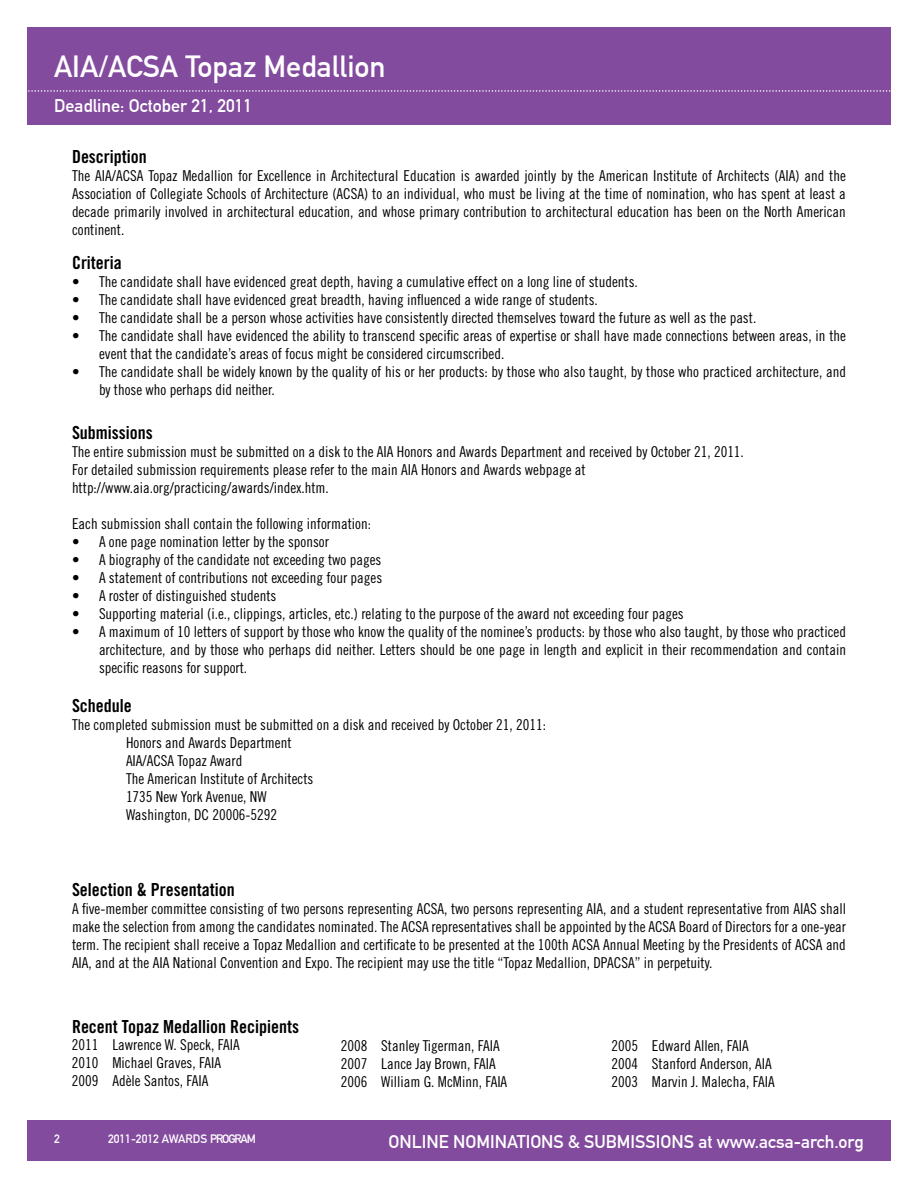
<style>
.page{position:relative;width:918px;height:1188px;background:#fff}
.page>*{position:absolute;margin:0;border:0;box-sizing:border-box;transform-origin:0 0}
.t1{font:30px "DIN Mittelschrift";color:#fff}
.t2{font:18px "Trade Gothic LT Std Bd Cn 20";color:#000}
.t3{font:18px "DIN Mittelschrift";color:#fff}
.t4{font:15px/18px "Trade Gothic LT Std Cn 18";color:#000}
.t5{font:12px "DIN Mittelschrift";color:#fff}
</style>
<div class="page">
<div style="left:27px;top:1121px;width:864px;height:40px;background:#834b9e"></div>
<div style="left:27px;top:27px;width:864px;height:98px;background:#834b9e"></div>
<svg style="left:28px;top:90px;width:863px;height:2px"></svg>
<h1 class="t1" style="left:54px;top:48px;width:333px">AIA/ACSA Topaz Medallion</h1>
<p class="t3" style="left:54px;top:95px;width:200px">Deadline: October 21, 2011</p>
<p class="t2" style="left:72px;top:146px;width:76px">Description</p>
<p class="t4" style="left:72px;top:167px;width:775px;text-align:justify">The AIA/ACSA Topaz Medallion for Excellence in Architectural Education is awarded jointly by the American Institute of Architects (AIA) and the Association of Collegiate Schools of Architecture (ACSA) to an individual, who must be living at the time of nomination, who has spent at least a decade primarily involved in architectural education, and whose primary contribution to architectural education has been on the North American continent.</p>
<p class="t2" style="left:72px;top:252px;width:51px">Criteria</p>
<p class="t4" style="left:72px;top:273px;width:567px">• The candidate shall have evidenced great depth, having a cumulative effect on a long line of students.</p>
<p class="t4" style="left:72px;top:291px;width:527px">• The candidate shall have evidenced great breadth, having influenced a wide range of students.</p>
<p class="t4" style="left:72px;top:309px;width:686px">• The candidate shall be a person whose activities have consistently directed themselves toward the future as well as the past.</p>
<p class="t4" style="left:99px;top:327px;width:749px;text-indent:-27px">• The candidate shall have evidenced the ability to transcend specific areas of expertise or shall have made connections between areas, in the event that the candidate’s areas of focus might be considered circumscribed.</p>
<p class="t4" style="left:99px;top:363px;width:749px;text-indent:-27px">• The candidate shall be widely known by the quality of his or her products: by those who also taught, by those who practiced architecture, and by those who perhaps did neither.</p>
<p class="t2" style="left:72px;top:421px;width:82px">Submissions</p>
<p class="t4" style="left:72px;top:442px;width:673px">The entire submission must be submitted on a disk to the AIA Honors and Awards Department and received by October 21, 2011.<br>For detailed submission requirements please refer to the main AIA Honors and Awards webpage at http://www.aia.org/practicing/awards/index.htm.</p>
<p class="t4" style="left:72px;top:514px;width:301px">Each submission shall contain the following information:</p>
<p class="t4" style="left:72px;top:532px;width:258px">• A one page nomination letter by the sponsor</p>
<p class="t4" style="left:72px;top:550px;width:311px">• A biography of the candidate not exceeding two pages</p>
<p class="t4" style="left:72px;top:568px;width:312px">• A statement of contributions not exceeding four pages</p>
<p class="t4" style="left:72px;top:586px;width:206px">• A roster of distinguished students</p>
<p class="t4" style="left:72px;top:604px;width:613px">• Supporting material (i.e., clippings, articles, etc.) relating to the purpose of the award not exceeding four pages</p>
<p class="t4" style="left:99px;top:622px;width:749px;text-align:justify;text-indent:-27px">• A maximum of 10 letters of support by those who know the quality of the nominee’s products: by those who also taught, by those who practiced architecture, and by those who perhaps did neither. Letters should be one page in length and explicit in their recommendation and contain specific reasons for support.</p>
<p class="t2" style="left:72px;top:695px;width:61px">Schedule</p>
<p class="t4" style="left:126px;top:716px;width:422px;text-indent:-54px">The completed submission must be submitted on a disk and received by October 21, 2011:<br>Honors and Awards Department<br>AIA/ACSA Topaz Award<br>The American Institute of Architects<br>1735 New York Avenue, NW<br>Washington, DC 20006-5292</p>
<p class="t2" style="left:72px;top:879px;width:164px">Selection &amp; Presentation</p>
<p class="t4" style="left:72px;top:900px;width:776px;text-align:justify">A five-member committee consisting of two persons representing ACSA, two persons representing AIA, and a student representative from AIAS shall make the selection from among the candidates nominated. The ACSA representatives shall be appointed by the ACSA Board of Directors for a one-year term. The recipient shall receive a Topaz Medallion and certificate to be presented at the 100th ACSA Annual Meeting by the Presidents of ACSA and AIA, and at the AIA National Convention and Expo. The recipient may use the title “Topaz Medallion, DPACSA” in perpetuity.</p>
<p class="t2" style="left:72px;top:1016px;width:229px">Recent Topaz Medallion Recipients</p>
<p class="t4" style="left:72px;top:1035px;width:169px">2011 Lawrence W. Speck, FAIA<br>2010 Michael Graves, FAIA<br>2009 Adèle Santos, FAIA</p>
<p class="t4" style="left:611px;top:1037px;width:165px">2005 Edward Allen, FAIA<br>2004 Stanford Anderson, AIA<br>2003 Marvin J. Malecha, FAIA</p>
<p class="t4" style="left:341px;top:1037px;width:168px">2008 Stanley Tigerman, FAIA<br>2007 Lance Jay Brown, FAIA<br>2006 William G. McMinn, FAIA</p>
<p class="t5" style="left:54px;top:1132px;width:7px">2</p>
<p class="t5" style="left:108px;top:1132px;width:148px">2011-2012 AWARDS PROGRAM</p>
<p class="t3" style="left:389px;top:1131px;width:477px">online nominations &amp; submissions at www.acsa-arch.org</p>
</div>
